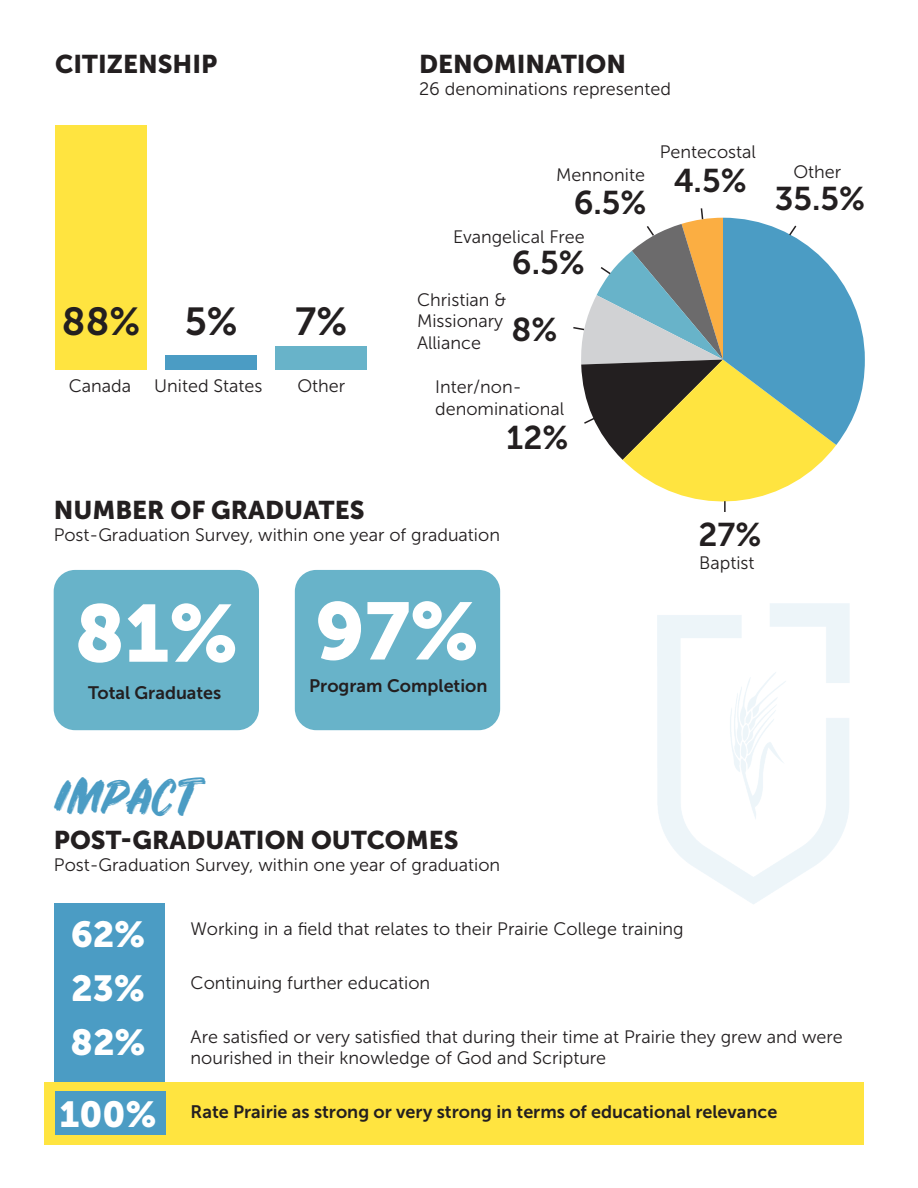
<style>
.page{position:relative;width:918px;height:1188px;background:#fff}
.page>*{position:absolute;margin:0;border:0;box-sizing:border-box;transform-origin:0 0}
.t1{font:80.4px "Museo Sans 900";color:#fff}
.t2{font:45px "Rustico";color:#4b9cc4}
.t3{font:38.85px "Museo Sans 700";color:#231f20}
.t4{font:36px/54px "Museo Sans 900";color:#fff;text-align:justify}
.t5{font:32.7px/60.6px "Museo Sans 700";color:#231f20}
.t6{font:25.5px "Museo Sans 900";color:#231f20}
.t7{font:18px/21.6px "Museo Sans 300";color:#231f20}
.t8{font:18px "Museo Sans 700";color:#231f20}
</style>
<div class="page">
<div style="left:295px;top:570px;width:205px;height:160px;background:#68b3c9;border-radius:21px"></div>
<div style="left:54px;top:570px;width:205px;height:160px;background:#68b3c9;border-radius:21px"></div>
<div style="left:54px;top:903px;width:111px;height:191px;background:#4b9cc4"></div>
<div style="left:44px;top:1082px;width:820px;height:62px;background:#ffe440"></div>
<div style="left:55px;top:1092px;width:110px;height:43px;background:#4b9cc4"></div>
<div style="left:55px;top:125px;width:92px;height:245px;background:#ffe440"></div>
<div style="left:275px;top:346px;width:92px;height:24px;background:#68b3c9"></div>
<div style="left:165px;top:355px;width:92px;height:15px;background:#4b9cc4"></div>
<svg style="left:573px;top:208px;width:292px;height:304px"></svg>
<h3 class="t6" style="left:55px;top:50px;width:164px">CITIZENSHIP</h3>
<h3 class="t3" style="left:62px;top:300px;width:177px">88% 5%</h3>
<h3 class="t3" style="left:295px;top:300px;width:53px">7%</h3>
<p class="t7" style="left:69px;top:375px;width:64px">Canada</p>
<p class="t7" style="left:154px;top:375px;width:110px">United States</p>
<p class="t7" style="left:297px;top:375px;width:49px">Other</p>
<h3 class="t6" style="left:419px;top:50px;width:208px">DENOMINATION</h3>
<p class="t7" style="left:419px;top:78px;width:253px">26 denominations represented</p>
<p class="t7" style="left:556px;top:164px;width:90px">Mennonite</p>
<h3 class="t5" style="left:512px;top:172px;width:136px;text-indent:62px">6.5%<br>6.5%</h3>
<p class="t7" style="left:453px;top:226px;width:133px">Evangelical Free</p>
<p class="t7" style="left:417px;top:289px;width:91px">Christian &amp;<br>Missionary<br>Alliance</p>
<p class="t7" style="left:435px;top:376px;width:130px">Inter/non&shy;denominational</p>
<h3 class="t5" style="left:512px;top:299px;width:47px">8%</h3>
<h3 class="t5" style="left:507px;top:407px;width:63px">12%</h3>
<p class="t7" style="left:660px;top:142px;width:98px">Pentecostal</p>
<h3 class="t5" style="left:674px;top:150px;width:74px">4.5%</h3>
<p class="t7" style="left:793px;top:161px;width:49px">Other</p>
<h3 class="t5" style="left:775px;top:168px;width:92px">35.5%</h3>
<h3 class="t6" style="left:54px;top:496px;width:312px">NUMBER OF GRADUATES</h3>
<p class="t7" style="left:54px;top:524px;width:448px">Post-Graduation Survey, within one year of graduation</p>
<h1 class="t1" style="left:315px;top:586px;width:165px">97%</h1>
<h1 class="t1" style="left:75px;top:588px;width:165px">81%</h1>
<p class="t8" style="left:88px;top:682px;width:135px">Total Graduates</p>
<p class="t8" style="left:309px;top:676px;width:180px">Program Completion</p>
<h3 class="t5" style="left:699px;top:504px;width:64px">27%</h3>
<p class="t7" style="left:699px;top:552px;width:57px">Baptist</p>
<h2 class="t2" style="left:55px;top:771px;width:145px">IMPACT</h2>
<h3 class="t6" style="left:54px;top:826px;width:406px">POST-GRADUATION OUTCOMES</h3>
<p class="t7" style="left:54px;top:854px;width:448px">Post-Graduation Survey, within one year of graduation</p>
<h3 class="t4" style="left:71px;top:907px;width:76px">62% 23% 82%</h3>
<h3 class="t4" style="left:60px;top:1087px;width:98px">100%</h3>
<p class="t7" style="left:191px;top:918px;width:495px">Working in a field that relates to their Prairie College training</p>
<p class="t7" style="left:191px;top:972px;width:241px">Continuing further education</p>
<p class="t7" style="left:191px;top:1026px;width:654px">Are satisfied or very satisfied that during their time at Prairie they grew and were nourished in their knowledge of God and Scripture</p>
<p class="t8" style="left:191px;top:1102px;width:588px">Rate Prairie as strong or very strong in terms of educational relevance</p>
</div>
